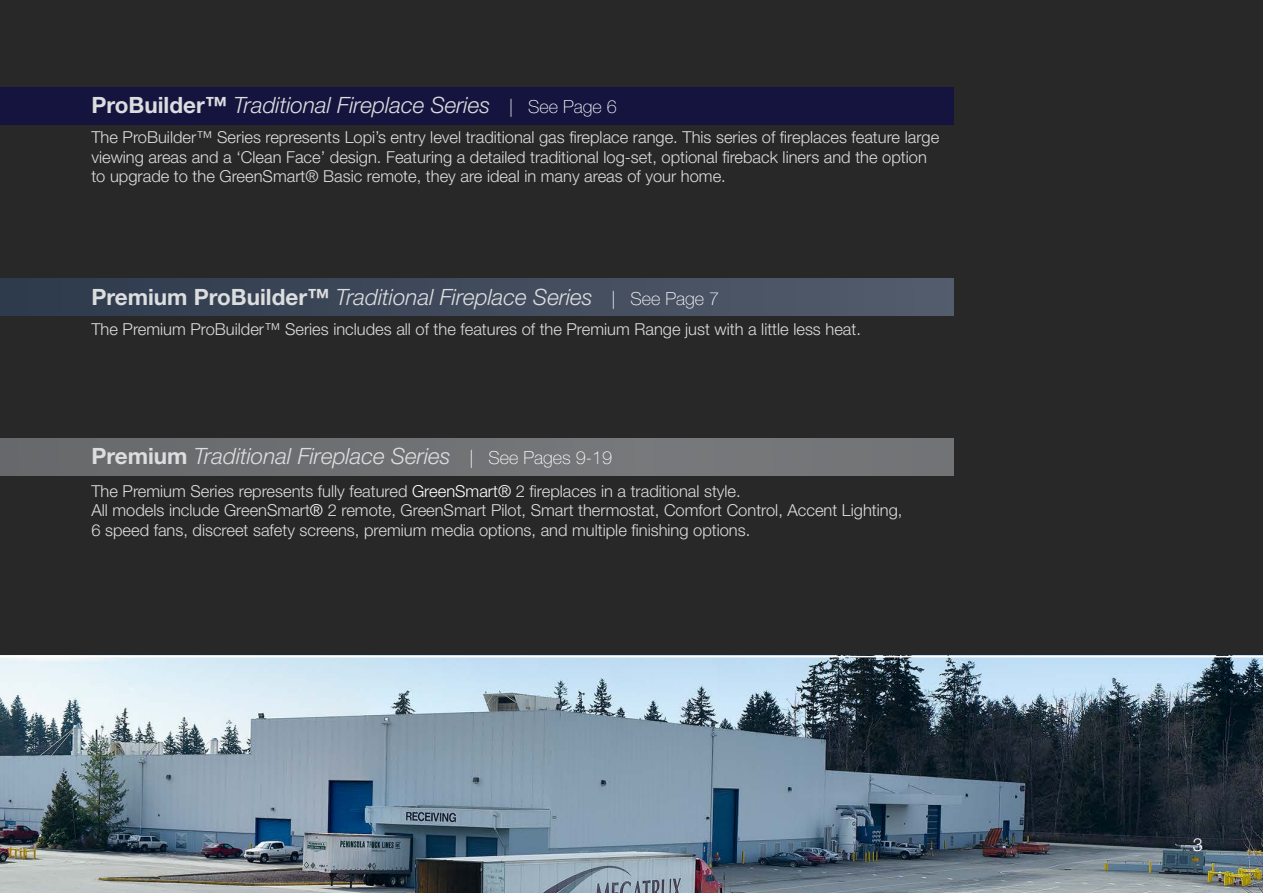
<style>
.page{position:relative;width:1263px;height:893px;background:#fff}
.page>*{position:absolute;margin:0;border:0;box-sizing:border-box;transform-origin:0 0}
.t1{font:italic 300 22.5px "Helvetica Neue LT Std";color:#dcddde}
.t2{font:300 18px "Helvetica Neue LT Std";color:#fff}
.t3{font:300 16.5px/19.8px "Helvetica Neue LT Std";color:#dcddde}
.s1{font-weight:700;font-style:normal}
.s2{font-family:"Helvetica Neue LT 35 Th";font-weight:400;font-style:normal;font-size:18px;color:#fff}
.s3{color:#fff}
</style>
<div class="page">
<div style="left:0;top:0;width:1263px;height:839px;background:#292829"></div>
<div style="left:0;top:278px;width:953px;height:38px;background:linear-gradient(to right,#2d3a4c,#545c6d)"></div>
<div style="left:0;top:88px;width:953px;height:37px;background:#14143f"></div>
<div style="left:0;top:438px;width:954px;height:38px;background:#717375"></div>
<img style="left:0;top:657px;width:1263px;height:236px">
<hr style="left:0;top:656px;width:1263px;height:1px;background:#fff">
<h1 class="t1" style="left:91px;top:92px;width:527px"><span class="s1">ProBuilder™</span> Traditional Fireplace Series <span class="s2">| See Page 6</span></h1>
<p class="t3" style="left:91px;top:127px;width:849px">The ProBuilder™ Series represents Lopi’s entry level traditional gas fireplace range. This series of fireplaces feature large viewing areas and a ‘Clean Face’ design. Featuring a detailed traditional log-set, optional fireback liners and the option to upgrade to the GreenSmart® Basic remote, they are ideal in many areas of your home.</p>
<h1 class="t1" style="left:91px;top:284px;width:629px"><span class="s1">Premium ProBuilder™</span> Traditional Fireplace Series <span class="s2">| See Page 7</span></h1>
<p class="t3" style="left:91px;top:319px;width:771px">The Premium ProBuilder™ Series includes all of the features of the Premium Range just with a little less heat.</p>
<h1 class="t1" style="left:91px;top:442px;width:522px"><span class="s1">Premium</span> Traditional Fireplace Series <span class="s2">| See Pages 9-19</span></h1>
<p class="t3" style="left:91px;top:480px;width:812px">The Premium Series represents fully featured <span class="s3">GreenSmart®</span> 2 fireplaces in a traditional style.<br>All models include GreenSmart<span class="s3">®</span> 2 remote, GreenSmart Pilot, Smart thermostat, Comfort Control, Accent Lighting,<br>6 speed fans, discreet safety screens, premium media options, and multiple finishing options.</p>
<p class="t2" style="left:1193px;top:833px;width:12px">3</p>
</div>
